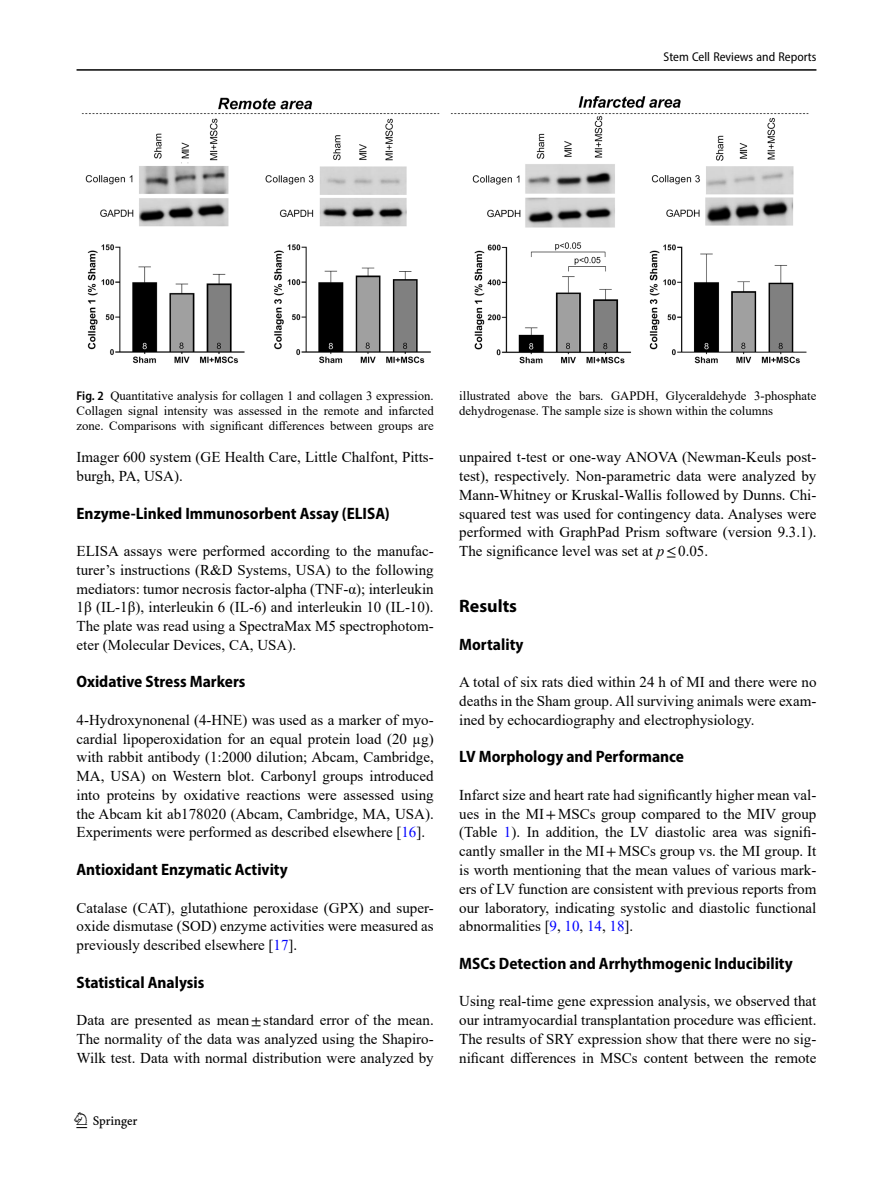
<style>
.page{position:relative;width:893px;height:1187px;background:#fff}
.page>*{position:absolute;margin:0;border:0;box-sizing:border-box;transform-origin:0 0}
.t1{font:22.5px "Springnew";color:#000}
.Head_1{font:700 18px "Myriad Pro";color:#000}
.Head_2{font:700 semi-condensed 16.5px "Myriad Pro";color:#000}
.Head_2_After_1{font:700 semi-condensed 16.5px "Myriad Pro";color:#000}
.Body_Text{font:15px/18.8px "Times New Roman";color:#000;text-align:justify}
.Figure_Caption{font:12.75px/15px "Times New Roman";color:#000;text-align:justify}
.t2{font:semi-condensed 12.75px "Myriad Pro";color:#000}
.s1{font-family:"Myriad Pro";font-weight:600;font-stretch:semi-condensed}
.s2{color:#00f}
.s3{font-family:"STIX"}
.s4{font-style:italic}
</style>
<div class="page">
<hr style="left:77px;top:69px;width:739px;height:2px;background:#000">
<img style="left:81px;top:96px;width:728px;height:268px">
<p class="t2" style="left:664px;top:49px;width:154px">Stem Cell Reviews and Reports</p>
<p class="Figure_Caption" style="left:77px;top:388px;width:359px"><span class="s1">Fig. 2</span> Quantitative analysis for collagen 1 and collagen 3 expression.<br>Collagen signal intensity was assessed in the remote and infarcted zone. Comparisons with significant differences between groups are</p>
<p class="Figure_Caption" style="left:459px;top:388px;width:359px">illustrated above the bars. GAPDH, Glyceraldehyde 3-phosphate dehydrogenase. The sample size is shown within the columns</p>
<p class="Body_Text" style="left:77px;top:447px;width:359px">Imager 600 system (GE Health Care, Little Chalfont, Pitts&shy;burgh, PA, USA).</p>
<p class="Head_2" style="left:77px;top:502px;width:315px">Enzyme-Linked Immunosorbent Assay (ELISA)</p>
<p class="Body_Text" style="left:77px;top:541px;width:359px">ELISA assays were performed according to the manufac&shy;turer’s instructions (R&amp;D Systems, USA) to the following mediators: tumor necrosis factor-alpha (TNF-α); interleukin 1β (IL-1β), interleukin 6 (IL-6) and interleukin 10 (IL-10).<br>The plate was read using a SpectraMax M5 spectrophotom&shy;eter (Molecular Devices, CA, USA).</p>
<p class="Head_2" style="left:77px;top:671px;width:170px">Oxidative Stress Markers</p>
<p class="Body_Text" style="left:77px;top:710px;width:359px">4-Hydroxynonenal (4-HNE) was used as a marker of myo&shy;cardial lipoperoxidation for an equal protein load (20 µg) with rabbit antibody (1:2000 dilution; Abcam, Cambridge, MA, USA) on Western blot. Carbonyl groups introduced into proteins by oxidative reactions were assessed using the Abcam kit ab178020 (Abcam, Cambridge, MA, USA).<br>Experiments were performed as described elsewhere [<span class="s2">16</span>].</p>
<p class="Head_2" style="left:77px;top:858px;width:213px">Antioxidant Enzymatic Activity</p>
<p class="Body_Text" style="left:77px;top:897px;width:359px">Catalase (CAT), glutathione peroxidase (GPX) and super&shy;oxide dismutase (SOD) enzyme activities were measured as previously described elsewhere [<span class="s2">17</span>].</p>
<p class="Head_2" style="left:77px;top:971px;width:129px">Statistical Analysis</p>
<p class="Body_Text" style="left:77px;top:1010px;width:359px">Data are presented as mean<span class="s3">±</span>standard error of the mean.<br>The normality of the data was analyzed using the Shapiro-Wilk test. Data with normal distribution were analyzed by</p>
<h1 class="t1" style="left:77px;top:1107px;width:63px">1 3</h1>
<p class="Body_Text" style="left:459px;top:447px;width:359px">unpaired t-test or one-way ANOVA (Newman-Keuls post&shy;test), respectively. Non-parametric data were analyzed by Mann-Whitney or Kruskal-Wallis followed by Dunns. Chi&shy;squared test was used for contingency data. Analyses were performed with GraphPad Prism software (version 9.3.1).<br>The significance level was set at <span class="s4">p</span><span class="s3">≤</span>0.05.</p>
<p class="Head_1" style="left:459px;top:594px;width:59px">Results</p>
<p class="Head_2_After_1" style="left:459px;top:633px;width:66px">Mortality</p>
<p class="Body_Text" style="left:459px;top:672px;width:359px">A total of six rats died within 24 h of MI and there were no deaths in the Sham group. All surviving animals were exam&shy;ined by echocardiography and electrophysiology.</p>
<p class="Head_2" style="left:459px;top:746px;width:226px">LV Morphology and Performance</p>
<p class="Body_Text" style="left:459px;top:785px;width:359px">Infarct size and heart rate had significantly higher mean val&shy;ues in the MI<span class="s3">+</span>MSCs group compared to the MIV group (Table <span class="s2">1</span>). In addition, the LV diastolic area was signifi&shy;cantly smaller in the MI<span class="s3">+</span>MSCs group vs. the MI group. It is worth mentioning that the mean values of various mark&shy;ers of LV function are consistent with previous reports from our laboratory, indicating systolic and diastolic functional abnormalities [<span class="s2">9</span>, <span class="s2">10</span>, <span class="s2">14</span>, <span class="s2">18</span>].</p>
<p class="Head_2" style="left:459px;top:952px;width:335px">MSCs Detection and Arrhythmogenic Inducibility</p>
<p class="Body_Text" style="left:459px;top:991px;width:359px">Using real-time gene expression analysis, we observed that our intramyocardial transplantation procedure was efficient.<br>The results of SRY expression show that there were no sig&shy;nificant differences in MSCs content between the remote</p>
</div>
